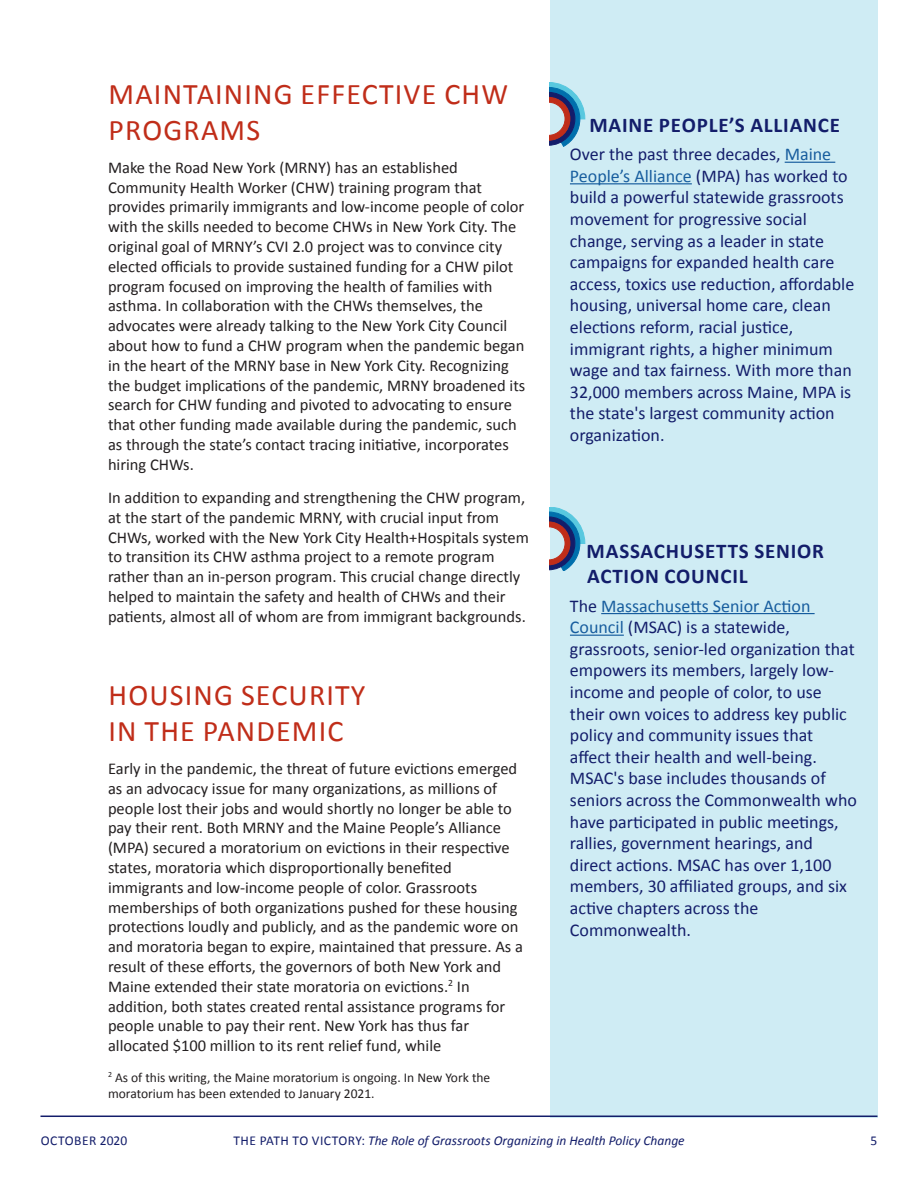
<style>
.page{position:relative;width:918px;height:1188px;background:#fff}
.page>*{position:absolute;margin:0;border:0;box-sizing:border-box;transform-origin:0 0}
.t1{font:30px/36px "Calibri";letter-spacing:.04em;color:#c02d19}
.t2{font:700 21px/25.2px "Calibri";letter-spacing:.04em;color:#131d6a}
.t3{font:18px/21.6px "Calibri";color:#131d6a}
.t4{font:16.5px/19.8px "Calibri";color:#231f20}
.t5{font:13.5px/16.2px "Calibri";color:#231f20}
.t6{font:italic 13.5px "Calibri";color:#131d6a}
.t7{font:13.5px "Calibri";letter-spacing:.04em;color:#131d6a}
.s1{color:#175d9e}
.s2{font-style:normal}
</style>
<div class="page">
<div style="left:550px;top:0;width:328px;height:1117px;background:#cfecf4"></div>
<hr style="left:785px;top:162px;width:50px;height:1px;background:#175d9e">
<hr style="left:570px;top:183px;width:122px;height:1px;background:#175d9e">
<hr style="left:601px;top:613px;width:214px;height:1px;background:#175d9e">
<hr style="left:570px;top:635px;width:54px;height:1px;background:#175d9e">
<hr style="left:40px;top:1116px;width:838px;height:1px;background:#131d6a">
<svg style="left:550px;top:82px;width:35px;height:64px"></svg>
<svg style="left:550px;top:507px;width:35px;height:64px"></svg>
<h1 class="t1" style="left:109px;top:76px;width:401px">MAINTAINING EFFECTIVE CHW<br>PROGRAMS</h1>
<p class="t4" style="left:108px;top:157px;width:419px">Make the Road New York (MRNY) has an established Community Health Worker (CHW) training program that provides primarily immigrants and low-income people of color with the skills needed to become CHWs in New York City. The original goal of MRNY’s CVI 2.0 project was to convince city elected officials to provide sustained funding for a CHW pilot program focused on improving the health of families with asthma. In collaboration with the CHWs themselves, the advocates were already talking to the New York City Council about how to fund a CHW program when the pandemic began in the heart of the MRNY base in New York City. Recognizing the budget implications of the pandemic, MRNY broadened its search for CHW funding and pivoted to advocating to ensure that other funding made available during the pandemic, such as through the state’s contact tracing initiative, incorporates hiring CHWs.</p>
<p class="t4" style="left:108px;top:488px;width:423px">In addition to expanding and strengthening the CHW program, at the start of the pandemic MRNY, with crucial input from CHWs, worked with the New York City Health+Hospitals system to transition its CHW asthma project to a remote program rather than an in-person program. This crucial change directly helped to maintain the safety and health of CHWs and their patients, almost all of whom are from immigrant backgrounds.</p>
<h1 class="t1" style="left:109px;top:677px;width:259px">HOUSING SECURITY<br>IN THE PANDEMIC</h1>
<p class="t4" style="left:108px;top:759px;width:416px">Early in the pandemic, the threat of future evictions emerged as an advocacy issue for many organizations, as millions of people lost their jobs and would shortly no longer be able to pay their rent. Both MRNY and the Maine People’s Alliance (MPA) secured a moratorium on evictions in their respective states, moratoria which disproportionally benefited immigrants and low-income people of color. Grassroots memberships of both organizations pushed for these housing protections loudly and publicly, and as the pandemic wore on and moratoria began to expire, maintained that pressure. As a result of these efforts, the governors of both New York and Maine extended their state moratoria on evictions.<sup>2</sup> In addition, both states created rental assistance programs for people unable to pay their rent. New York has thus far allocated $100 million to its rent relief fund, while</p>
<p class="t5" style="left:108px;top:1069px;width:384px"><sup>2</sup> As of this writing, the Maine moratorium is ongoing. In New York the moratorium has been extended to January 2021.</p>
<p class="t2" style="left:589px;top:112px;width:252px">MAINE PEOPLE’S ALLIANCE</p>
<p class="t3" style="left:570px;top:143px;width:286px">Over the past three decades, <span class="s1">Maine People’s Alliance</span> (MPA) has worked to build a powerful statewide grassroots movement for progressive social change, serving as a leader in state campaigns for expanded health care access, toxics use reduction, affordable housing, universal home care, clean elections reform, racial justice, immigrant rights, a higher minimum wage and tax fairness. With more than 32,000 members across Maine, MPA is the state's largest community action organization.</p>
<p class="t2" style="left:587px;top:538px;width:239px">MASSACHUSETTS SENIOR<br>ACTION COUNCIL</p>
<p class="t3" style="left:570px;top:595px;width:288px">The <span class="s1">Massachusetts Senior Action Council</span> (MSAC) is a statewide, grassroots, senior-led organization that empowers its members, largely low&shy;income and people of color, to use their own voices to address key public policy and community issues that affect their health and well-being.<br>MSAC's base includes thousands of seniors across the Commonwealth who have participated in public meetings, rallies, government hearings, and direct actions. MSAC has over 1,100 members, 30 affiliated groups, and six active chapters across the Commonwealth.</p>
<p class="t7" style="left:41px;top:1132px;width:88px">OCTOBER 2020</p>
<p class="t6" style="left:234px;top:1131px;width:453px"><span class="s2">THE PATH TO VICTORY:</span> The Role of Grassroots Organizing in Health Policy Change</p>
<p class="t7" style="left:871px;top:1132px;width:8px">5</p>
</div>
